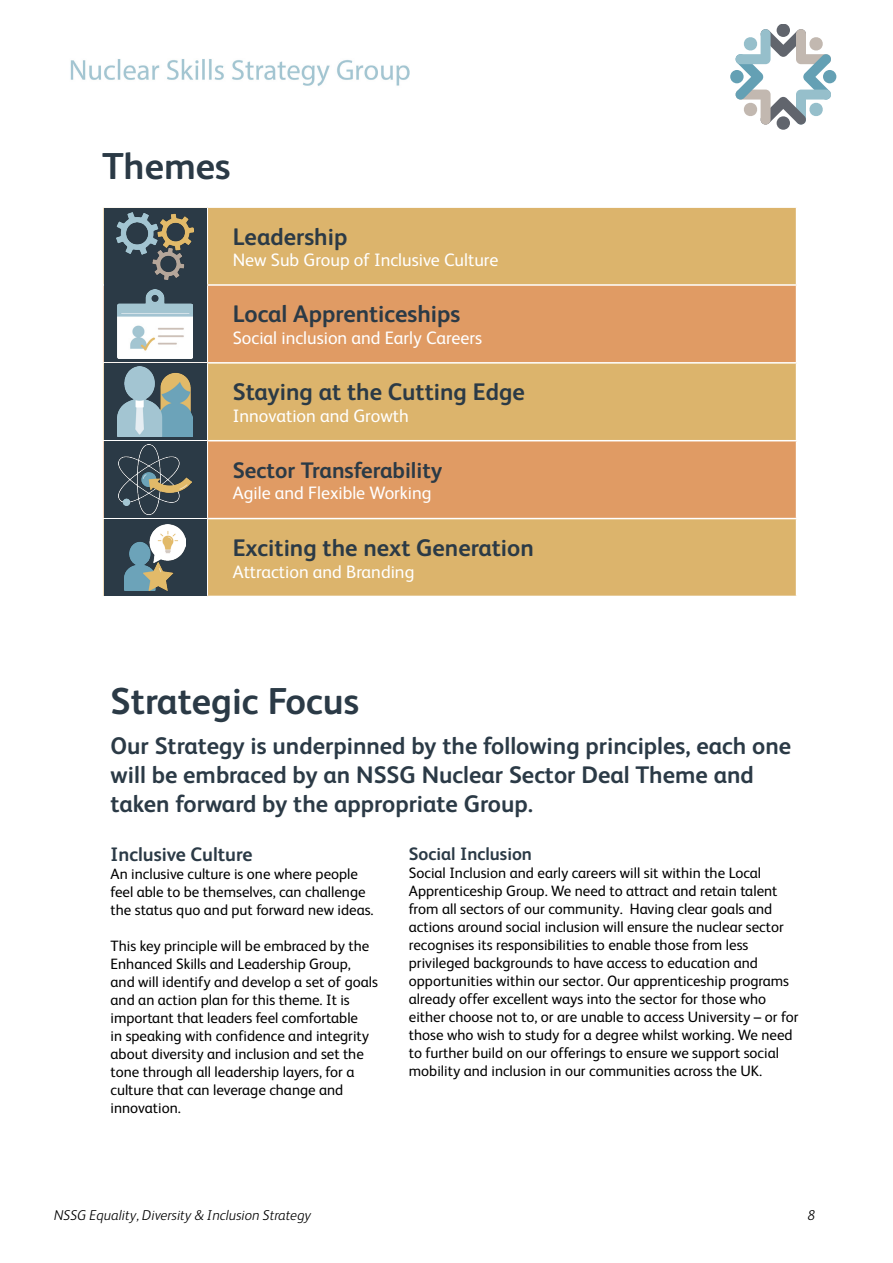
<style>
.page{position:relative;width:893px;height:1263px;background:#fff}
.page>*{position:absolute;margin:0;border:0;box-sizing:border-box;transform-origin:0 0}
.t1{font:700 37.5px "FS Albert";color:#2b3a46}
.t2{font:700 24px/28.8px "FS Albert";color:#2b3a46}
.t3{font:700 22.5px "FS Albert";color:#2b3a46}
.t4{font:700 19.5px "FS Albert";color:#2b3a46}
.t5{font:18px "FS Albert";color:#fff}
.t6{font:700 18px "FS Albert";color:#2b3a46}
.t7{font:15px/18px "FS Albert";color:#000}
.t8{font:italic 300 14.25px "FS Albert";color:#000}
</style>
<div class="page">
<img style="left:70px;top:59px;width:340px;height:27px">
<div style="left:777px;top:24px;width:13px;height:13px;background:#61656d;border-radius:50%"></div>
<div style="left:777px;top:116px;width:13px;height:14px;background:#61656d;border-radius:50%"></div>
<svg style="left:735px;top:29px;width:96px;height:96px"></svg>
<div style="left:823px;top:70px;width:13px;height:13px;background:#64a0b4;border-radius:50%"></div>
<div style="left:730px;top:70px;width:14px;height:13px;background:#64a0b4;border-radius:50%"></div>
<div style="left:208px;top:208px;width:588px;height:388px;background:#dcb46c"></div>
<svg style="left:208px;top:286px;width:588px;height:232px;background:#dea367"></svg>
<hr style="left:207px;top:284px;width:590px;height:2px;background:#fff">
<hr style="left:207px;top:362px;width:590px;height:2px;background:#fff">
<hr style="left:207px;top:440px;width:590px;height:1px;background:#fff">
<hr style="left:207px;top:518px;width:590px;height:1px;background:#fff">
<div style="left:104px;top:208px;width:103px;height:76px;background:#2b3a46"></div>
<img style="left:117px;top:213px;width:76px;height:66px">
<div style="left:104px;top:286px;width:103px;height:76px;background:#2b3a46"></div>
<img style="left:118px;top:289px;width:74px;height:70px">
<div style="left:104px;top:364px;width:103px;height:76px;background:#2b3a46"></div>
<img style="left:117px;top:367px;width:76px;height:70px">
<div style="left:104px;top:441px;width:103px;height:77px;background:#2b3a46"></div>
<img style="left:119px;top:444px;width:72px;height:71px">
<div style="left:104px;top:519px;width:103px;height:77px;background:#2b3a46"></div>
<img style="left:124px;top:524px;width:62px;height:66px">
<p class="t1" style="left:102px;top:144px;width:130px">Themes</p>
<p class="t2" style="left:233px;top:222px;width:116px">Leadership</p>
<p class="t5" style="left:233px;top:250px;width:267px">New Sub Group of Inclusive Culture</p>
<p class="t2" style="left:233px;top:299px;width:229px">Local Apprenticeships</p>
<p class="t5" style="left:233px;top:327px;width:251px">Social inclusion and Early Careers</p>
<p class="t2" style="left:233px;top:377px;width:294px">Staying at the Cutting Edge</p>
<p class="t5" style="left:233px;top:405px;width:177px">Innovation and Growth</p>
<p class="t3" style="left:233px;top:457px;width:211px">Sector Transferability</p>
<p class="t5" style="left:233px;top:483px;width:200px">Agile and Flexible Working</p>
<p class="t2" style="left:233px;top:533px;width:302px">Exciting the next Generation</p>
<p class="t5" style="left:233px;top:561px;width:183px">Attraction and Branding</p>
<p class="t1" style="left:111px;top:679px;width:250px">Strategic Focus</p>
<p class="t2" style="left:111px;top:731px;width:682px">Our Strategy is underpinned by the following principles, each one will be embraced by an NSSG Nuclear Sector Deal Theme and taken forward by the appropriate Group.</p>
<p class="t4" style="left:111px;top:843px;width:143px">Inclusive Culture</p>
<p class="t7" style="left:111px;top:865px;width:265px">An inclusive culture is one where people feel able to be themselves, can challenge the status quo and put forward new ideas.</p>
<p class="t7" style="left:111px;top:937px;width:269px">This key principle will be embraced by the Enhanced Skills and Leadership Group, and will identify and develop a set of goals and an action plan for this theme. It is important that leaders feel comfortable<br>in speaking with confidence and integrity about diversity and inclusion and set the tone through all leadership layers, for a culture that can leverage change and innovation.</p>
<p class="t6" style="left:409px;top:843px;width:125px">Social Inclusion</p>
<p class="t7" style="left:409px;top:864px;width:391px">Social Inclusion and early careers will sit within the Local Apprenticeship Group. We need to attract and retain talent from all sectors of our community. Having clear goals and actions around social inclusion will ensure the nuclear sector recognises its responsibilities to enable those from less privileged backgrounds to have access to education and opportunities within our sector. Our apprenticeship programs already offer excellent ways into the sector for those who either choose not to, or are unable to access University – or for those who wish to study for a degree whilst working. We need to further build on our offerings to ensure we support social mobility and inclusion in our communities across the UK.</p>
<p class="t8" style="left:54px;top:1207px;width:259px">NSSG Equality, Diversity &amp; Inclusion Strategy</p>
<p class="t8" style="left:808px;top:1207px;width:9px">8</p>
</div>
